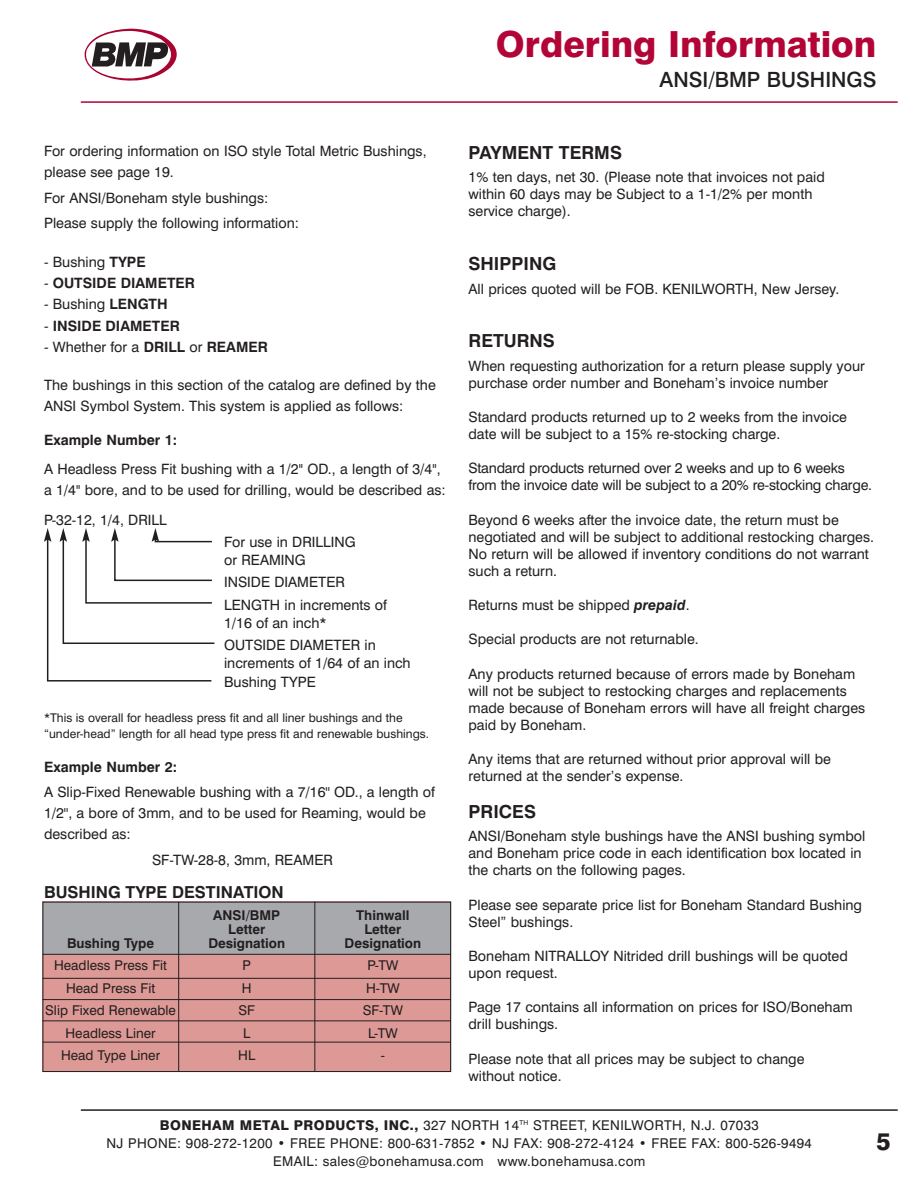
<style>
.page{position:relative;width:919px;height:1191px;background:#fff}
.page>*{position:absolute;margin:0;border:0;box-sizing:border-box;transform-origin:0 0}
.t1{font:800 36px "Swiss 721 BT";color:#b30437}
.t2{font:800 24px "Swiss 721 BT";color:#231f20}
.t3{font:500 21px "Swiss 721 BT";color:#231f20}
.t4{font:700 18px "Swiss 721 BT";color:#231f20}
.t5{font:700 16.5px "Swiss 721 BT";color:#231f20}
.t6{font:14.25px/17.1px "Swiss 721 BT";color:#231f20}
.t7{font:700 14.25px "Swiss 721 BT";color:#231f20}
.t8{font:13.5px/22.5px "Swiss 721 BT";letter-spacing:.025em;color:#231f20;text-align:center}
.t9{font:13.5px/22.5px "Swiss 721 BT";color:#231f20;text-align:center}
.t10{font:700 13.5px/13.5px "Swiss 721 BT";color:#231f20;text-align:center}
.t11{font:12px/16px "Swiss 721 BT";color:#231f20}
.s1{font-weight:700}
.s2{font-weight:400}
.s3{font-weight:700;font-style:italic}
.s4{font-weight:800}
</style>
<div class="page">
<hr style="left:81px;top:101px;width:816px;height:2px;background:#b30437">
<svg style="left:44px;top:528px;width:171px;height:154px"></svg>
<div style="left:43px;top:901px;width:408px;height:170px;background:#dd9995"></div>
<div style="left:43px;top:901px;width:408px;height:53px;background:#a8a9ad"></div>
<hr style="left:43px;top:978px;width:408px;height:1px;background:#231f20">
<hr style="left:43px;top:954px;width:408px;height:1px;background:#231f20">
<hr style="left:43px;top:999px;width:408px;height:1px;background:#231f20">
<hr style="left:43px;top:1020px;width:408px;height:1px;background:#231f20">
<hr style="left:43px;top:1041px;width:408px;height:1px;background:#231f20">
<hr style="left:178px;top:901px;width:1px;height:170px;background:#231f20">
<hr style="left:314px;top:901px;width:1px;height:170px;background:#231f20">
<hr style="left:81px;top:1109px;width:816px;height:1px;background:#231f20">
<svg style="left:84px;top:29px;width:93px;height:52px"></svg>
<div style="left:43px;top:901px;width:408px;height:170px;border:1px solid #231f20"></div>
<p class="t6" style="left:44px;top:142px;width:384px;line-height:21px">For ordering information on ISO style Total Metric Bushings, please see page 19.</p>
<p class="t6" style="left:44px;top:186px;width:256px;line-height:25.2px">For ANSI/Boneham style bushings:<br>Please supply the following information:</p>
<p class="t6" style="left:44px;top:254px;width:103px">- Bushing <span class="s1">TYPE</span></p>
<p class="t7" style="left:44px;top:278px;width:152px"><span class="s2">-</span> OUTSIDE DIAMETER</p>
<p class="t6" style="left:44px;top:297px;width:125px">- Bushing <span class="s1">LENGTH</span></p>
<p class="t7" style="left:44px;top:320px;width:137px"><span class="s2">-</span> INSIDE DIAMETER</p>
<p class="t6" style="left:44px;top:340px;width:225px">- Whether for a <span class="s1">DRILL</span> or <span class="s1">REAMER</span></p>
<p class="t6" style="left:44px;top:376px;width:393px;line-height:21px">The bushings in this section of the catalog are defined by the<br>ANSI Symbol System. This system is applied as follows:</p>
<p class="t7" style="left:44px;top:434px;width:135px">Example Number 1:</p>
<p class="t6" style="left:44px;top:460px;width:403px;line-height:21px">A Headless Press Fit bushing with a 1/2'' OD., a length of 3/4'', a 1/4'' bore, and to be used for drilling, would be described as:</p>
<p class="t6" style="left:44px;top:513px;width:124px">P-32-12, 1/4, DRILL</p>
<p class="t6" style="left:224px;top:534px;width:133px;line-height:18px">For use in DRILLING or REAMING</p>
<p class="t6" style="left:224px;top:572px;width:164px;line-height:22.2px">INSIDE DIAMETER<br>LENGTH in increments of</p>
<p class="t6" style="left:224px;top:613px;width:153px;line-height:22.2px">1/16 of an inch*<br>OUTSIDE DIAMETER in</p>
<p class="t6" style="left:224px;top:654px;width:188px;line-height:19.2px">increments of 1/64 of an inch<br>Bushing TYPE</p>
<p class="t11" style="left:44px;top:711px;width:386px">*This is overall for headless press fit and all liner bushings and the “under-head” length for all head type press fit and renewable bushings.</p>
<p class="t7" style="left:44px;top:762px;width:135px">Example Number 2:</p>
<p class="t6" style="left:44px;top:783px;width:392px;line-height:21px">A Slip-Fixed Renewable bushing with a 7/16'' OD., a length of<br>1/2'', a bore of 3mm, and to be used for Reaming, would be described as:</p>
<p class="t6" style="left:152px;top:852px;width:182px">SF-TW-28-8, 3mm, REAMER</p>
<p class="t5" style="left:44px;top:886px;width:241px">BUSHING TYPE DESTINATION</p>
<p class="t10" style="left:67px;top:937px;width:89px">Bushing Type</p>
<p class="t9" style="left:45px;top:955px;width:132px">Headless Press Fit<br>Head Press Fit<br>Slip Fixed Renewable<br>Headless Liner<br>Head Type Liner</p>
<p class="t10" style="left:208px;top:910px;width:78px">ANSI/BMP<br>Letter<br>Designation</p>
<p class="t8" style="left:238px;top:955px;width:18px">P<br>H<br>SF<br>L<br>HL</p>
<p class="t10" style="left:344px;top:910px;width:78px">Thinwall<br>Letter<br>Designation</p>
<p class="t8" style="left:363px;top:955px;width:41px">P-TW<br>H-TW<br>SF-TW<br>L-TW<br>-</p>
<h1 class="t1" style="left:496px;top:31px;width:382px">Ordering Information</h1>
<h3 class="t3" style="left:659px;top:72px;width:218px">ANSI/BMP BUSHINGS</h3>
<p class="t4" style="left:468px;top:146px;width:155px">PAYMENT TERMS</p>
<p class="t6" style="left:468px;top:170px;width:358px">1% ten days, net 30. (Please note that invoices not paid within 60 days may be Subject to a 1-1/2% per month service charge).</p>
<p class="t4" style="left:468px;top:257px;width:89px">SHIPPING</p>
<p class="t6" style="left:468px;top:281px;width:372px">All prices quoted will be FOB. KENILWORTH, New Jersey.</p>
<p class="t4" style="left:468px;top:334px;width:88px">RETURNS</p>
<p class="t6" style="left:468px;top:358px;width:398px">When requesting authorization for a return please supply your purchase order number and Boneham’s invoice number</p>
<p class="t6" style="left:468px;top:410px;width:380px">Standard products returned up to 2 weeks from the invoice date will be subject to a 15% re-stocking charge.</p>
<p class="t6" style="left:468px;top:461px;width:405px">Standard products returned over 2 weeks and up to 6 weeks from the invoice date will be subject to a 20% re-stocking charge.</p>
<p class="t6" style="left:468px;top:512px;width:407px">Beyond 6 weeks after the invoice date, the return must be negotiated and will be subject to additional restocking charges.<br>No return will be allowed if inventory conditions do not warrant such a return.</p>
<p class="t6" style="left:468px;top:598px;width:222px">Returns must be shipped <span class="s3">prepaid</span>.</p>
<p class="t6" style="left:468px;top:632px;width:232px">Special products are not returnable.</p>
<p class="t6" style="left:468px;top:666px;width:398px">Any products returned because of errors made by Boneham will not be subject to restocking charges and replacements made because of Boneham errors will have all freight charges paid by Boneham.</p>
<p class="t6" style="left:468px;top:752px;width:364px">Any items that are returned without prior approval will be returned at the sender’s expense.</p>
<p class="t4" style="left:468px;top:805px;width:69px">PRICES</p>
<p class="t6" style="left:468px;top:829px;width:398px">ANSI/Boneham style bushings have the ANSI bushing symbol and Boneham price code in each identification box located in the charts on the following pages.</p>
<p class="t6" style="left:468px;top:897px;width:395px">Please see separate price list for Boneham Standard Bushing<br>Steel” bushings.</p>
<p class="t6" style="left:468px;top:948px;width:381px">Boneham NITRALLOY Nitrided drill bushings will be quoted upon request.</p>
<p class="t6" style="left:468px;top:1000px;width:385px">Page 17 contains all information on prices for ISO/Boneham drill bushings.</p>
<p class="t6" style="left:468px;top:1051px;width:337px">Please note that all prices may be subject to change without notice.</p>
<p class="t8" style="left:106px;top:1117px;width:707px;line-height:18px"><span class="s4">BONEHAM METAL PRODUCTS, INC.,</span> 327 NORTH 14<sup>TH</sup> STREET, KENILWORTH, N.J. 07033<br>NJ PHONE: 908-272-1200 • FREE PHONE: 800-631-7852 • NJ FAX: 908-272-4124 • FREE FAX: 800-526-9494<br>EMAIL: sales@bonehamusa.com www.bonehamusa.com</p>
<h2 class="t2" style="left:876px;top:1132px;width:16px">5</h2>
</div>
